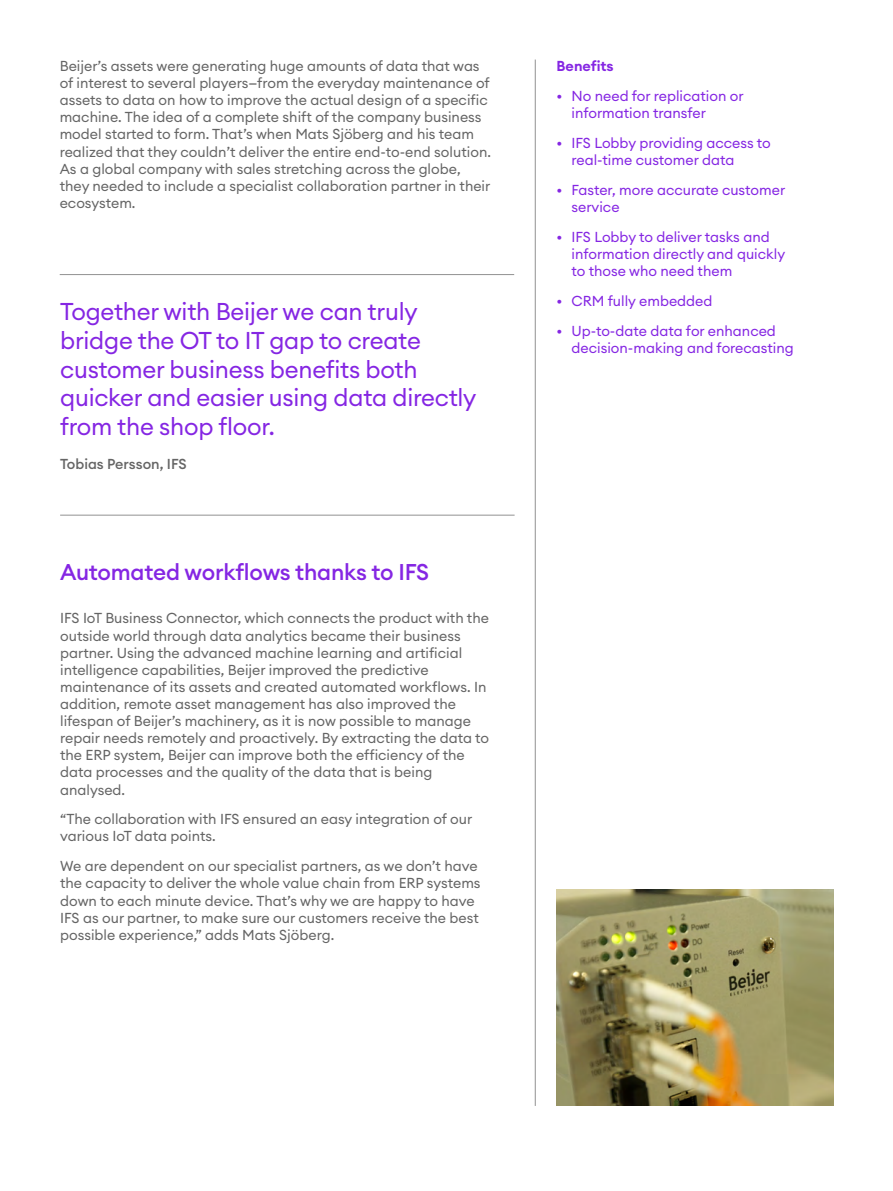
<style>
.page{position:relative;width:893px;height:1191px;background:#fff}
.page>*{position:absolute;margin:0;border:0;box-sizing:border-box;transform-origin:0 0}
.t1{font:24px/28.8px "Euclid Circular A";letter-spacing:-.01em;color:#8526e3}
.t2{font:500 22.5px "Euclid Circular A";letter-spacing:-.01em;color:#8526e3}
.t3{font:14.25px/17.1px "Euclid Circular A";color:#656565}
.t4{font:14.25px/17.1px "Euclid Circular A";color:#8526e3}
.t5{font:500 14.25px "Euclid Circular A";color:#656565}
.t6{font:600 14.25px "Euclid Circular A";color:#8526e3}
</style>
<div class="page">
<hr style="left:535px;top:60px;width:1px;height:1046px;background:#919191">
<hr style="left:60px;top:274px;width:454px;height:1px;background:#919191">
<hr style="left:60px;top:515px;width:455px;height:1px;background:#919191">
<img style="left:556px;top:890px;width:277px;height:216px">
<p class="t3" style="left:60px;top:57px;width:433px">Beijer’s assets were generating huge amounts of data that was of interest to several players—from the everyday maintenance of assets to data on how to improve the actual design of a specific machine. The idea of a complete shift of the company business model started to form. That’s when Mats Sjöberg and his team realized that they couldn’t deliver the entire end-to-end solution.<br>As a global company with sales stretching across the globe, they needed to include a specialist collaboration partner in their ecosystem.</p>
<h1 class="t1" style="left:60px;top:297px;width:418px">Together with Beijer we can truly bridge the OT to IT gap to create customer business benefits both quicker and easier using data directly from the shop floor.</h1>
<p class="t5" style="left:60px;top:454px;width:128px">Tobias Persson, IFS</p>
<h2 class="t2" style="left:60px;top:557px;width:371px">Automated workflows thanks to IFS</h2>
<p class="t3" style="left:60px;top:609px;width:431px">IFS IoT Business Connector, which connects the product with the outside world through data analytics became their business partner. Using the advanced machine learning and artificial intelligence capabilities, Beijer improved the predictive maintenance of its assets and created automated workflows. In addition, remote asset management has also improved the lifespan of Beijer’s machinery, as it is now possible to manage repair needs remotely and proactively. By extracting the data to the ERP system, Beijer can improve both the efficiency of the data processes and the quality of the data that is being analysed.</p>
<p class="t3" style="left:60px;top:810px;width:414px">“The collaboration with IFS ensured an easy integration of our various IoT data points.</p>
<p class="t3" style="left:60px;top:857px;width:422px">We are dependent on our specialist partners, as we don’t have the capacity to deliver the whole value chain from ERP systems down to each minute device. That’s why we are happy to have IFS as our partner, to make sure our customers receive the best possible experience,” adds Mats Sjöberg.</p>
<p class="t6" style="left:556px;top:57px;width:59px">Benefits</p>
<p class="t4" style="left:571px;top:87px;width:174px;text-indent:-15px">• No need for replication or information transfer</p>
<p class="t4" style="left:571px;top:134px;width:201px;text-indent:-15px">• IFS Lobby providing access to real-time customer data</p>
<p class="t4" style="left:571px;top:181px;width:215px;text-indent:-15px">• Faster, more accurate customer service</p>
<p class="t4" style="left:571px;top:228px;width:215px;text-indent:-15px">• IFS Lobby to deliver tasks and information directly and quickly to those who need them</p>
<p class="t4" style="left:556px;top:292px;width:157px">• CRM fully embedded</p>
<p class="t4" style="left:571px;top:322px;width:224px;text-indent:-15px">• Up-to-date data for enhanced decision-making and forecasting</p>
</div>
